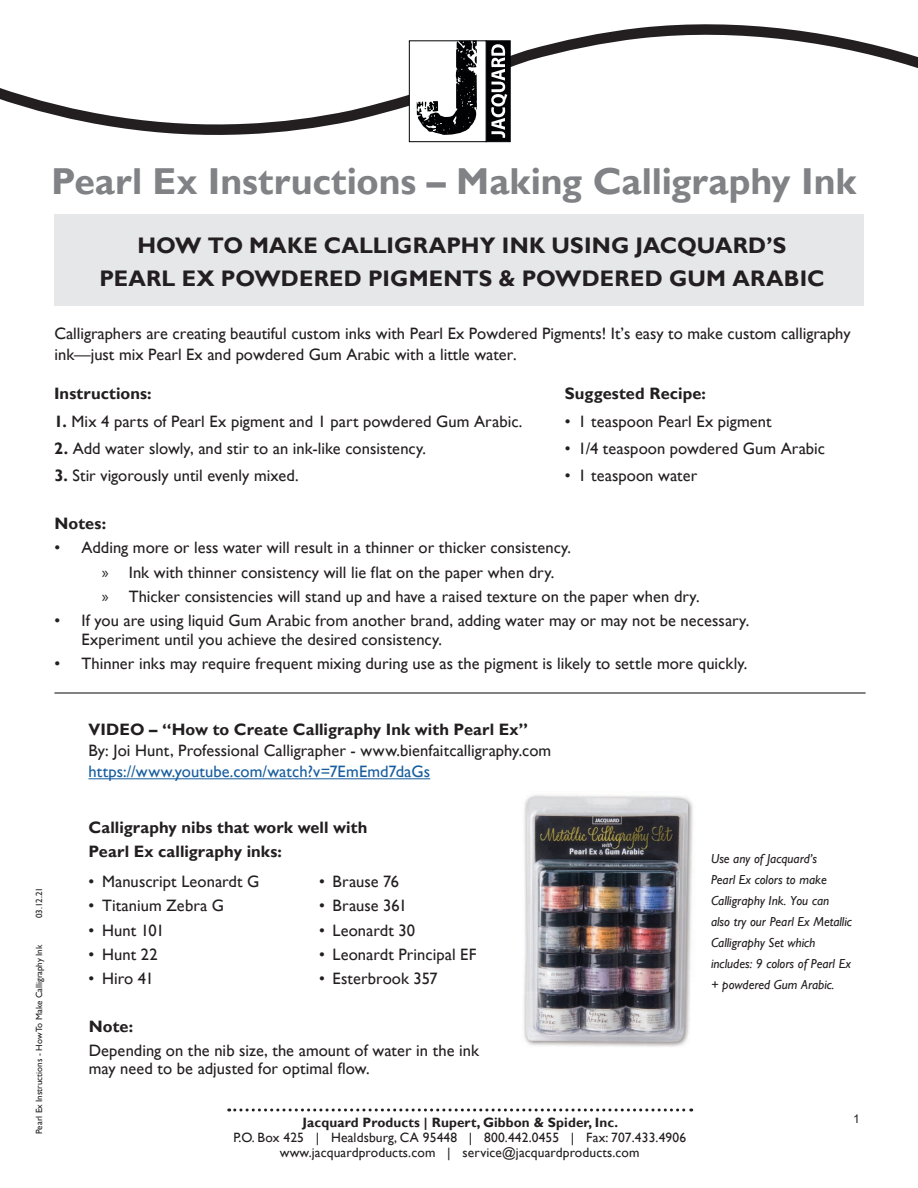
<style>
.page{position:relative;width:918px;height:1188px;background:#fff}
.page>*{position:absolute;margin:0;border:0;box-sizing:border-box;transform-origin:0 0}
.t1{font:700 37.5px "Gill Sans";color:#808285}
.Header_text{font:700 22.5px "Gill Sans";letter-spacing:.005em;color:#231f20}
.Descriptive_text{font:16.5px/18.3px "Gill Sans";color:#231f20}
.Main_Directions_text{font:16.5px/21px "Gill Sans";letter-spacing:.005em;color:#231f20}
.Main_Directions_text-2{font:700 16.5px "Gill Sans";letter-spacing:.005em;color:#231f20}
.t2{font:13.5px/15px "Gill Sans";letter-spacing:.01em;color:#231f20;text-align:center}
.t3{font:700 13.5px "Gill Sans";letter-spacing:.01em;color:#231f20}
.Descriptive_text-2{font:italic 13.05px/21px "Gill Sans";color:#231f20}
.t4{font:12px "Arial";color:#231f20}
.t5{font:9px "Gill Sans";color:#231f20}
.s1{font-weight:700}
.s2{font-family:"Myriad Pro"}
.s3{color:#175d9e}
</style>
<div class="page">
<div style="left:54px;top:214px;width:810px;height:92px;background:#e6e7e9"></div>
<svg style="left:0;top:24px;width:918px;height:114px"></svg>
<div style="left:486px;top:40px;width:25px;height:102px;background:#010203;border:1px solid #010203"></div>
<div style="left:409px;top:40px;width:77px;height:102px;background:#fff;border:1px solid #010203"></div>
<svg style="left:417px;top:41px;width:60px;height:94px"></svg>
<svg style="left:491px;top:44px;width:16px;height:94px"></svg>
<svg style="left:229px;top:1108px;width:463px;height:4px"></svg>
<hr style="left:88px;top:778px;width:342px;height:1px;background:#175d9e">
<img style="left:524px;top:795px;width:169px;height:252px">
<hr style="left:54px;top:692px;width:812px;height:2px;background:#231f20">
<p class="t1" style="left:51px;top:160px;width:807px">Pearl Ex Instructions – Making Calligraphy Ink</p>
<p class="Header_text" style="left:137px;top:232px;width:651px">HOW TO MAKE CALLIGRAPHY INK USING JACQUARD’S</p>
<p class="Header_text" style="left:99px;top:265px;width:727px">PEARL EX POWDERED PIGMENTS &amp; POWDERED GUM ARABIC</p>
<p class="Descriptive_text" style="left:54px;top:323px;width:798px;line-height:21px">Calligraphers are creating beautiful custom inks with Pearl Ex Powdered Pigments! It’s easy to make custom calligraphy ink—just mix Pearl Ex and powdered Gum Arabic with a little water.</p>
<p class="Main_Directions_text-2" style="left:565px;top:384px;width:143px">Suggested Recipe:</p>
<p class="Main_Directions_text" style="left:565px;top:410px;width:208px">• 1 teaspoon Pearl Ex pigment</p>
<p class="Main_Directions_text" style="left:565px;top:438px;width:262px">• 1/4 teaspoon powdered Gum Arabic</p>
<p class="Main_Directions_text" style="left:565px;top:465px;width:134px">• 1 teaspoon water</p>
<p class="Main_Directions_text-2" style="left:54px;top:384px;width:99px">Instructions:</p>
<p class="Main_Directions_text" style="left:54px;top:410px;width:470px"><span class="s1">1.</span> Mix 4 parts of Pearl Ex pigment and 1 part powdered Gum Arabic.</p>
<p class="Main_Directions_text" style="left:54px;top:438px;width:374px"><span class="s1">2.</span> Add water slowly, and stir to an ink-like consistency.</p>
<p class="Main_Directions_text" style="left:54px;top:465px;width:246px"><span class="s1">3.</span> Stir vigorously until evenly mixed.</p>
<p class="Main_Directions_text-2" style="left:54px;top:514px;width:53px">Notes:</p>
<p class="Descriptive_text" style="left:54px;top:539px;width:518px">• Adding more or less water will result in a thinner or thicker consistency.</p>
<p class="Descriptive_text" style="left:102px;top:563px;width:454px"><span class="s2">»</span> Ink with thinner consistency will lie flat on the paper when dry.</p>
<p class="Descriptive_text" style="left:102px;top:587px;width:599px"><span class="s2">»</span> Thicker consistencies will stand up and have a raised texture on the paper when dry.</p>
<p class="Descriptive_text" style="left:81px;top:612px;width:669px;text-indent:-27px">• If you are using liquid Gum Arabic from another brand, adding water may or may not be necessary.<br>Experiment until you achieve the desired consistency.</p>
<p class="Descriptive_text" style="left:54px;top:654px;width:695px">• Thinner inks may require frequent mixing during use as the pigment is likely to settle more quickly.</p>
<p class="t5" style="left:34px;top:918px;width:32px;rotate:-90deg">03.12.21</p>
<p class="t5" style="left:34px;top:1134px;width:191px;rotate:-90deg">Pearl Ex Instructions - How To Make Calligraphy Ink</p>
<p class="Main_Directions_text" style="left:88px;top:719px;width:464px"><span class="s1">VIDEO – “How to Create Calligraphy Ink with Pearl Ex”<br></span>By: Joi Hunt, Professional Calligrapher - www.bienfaitcalligraphy.com <span class="s3">https://www.youtube.com/watch?v=7EmEmd7daGs</span></p>
<p class="Main_Directions_text-2" style="left:88px;top:818px;width:280px">Calligraphy nibs that work well with</p>
<p class="Main_Directions_text-2" style="left:88px;top:842px;width:195px">Pearl Ex calligraphy inks:</p>
<p class="Descriptive_text" style="left:88px;top:872px;width:173px">• Manuscript Leonardt G</p>
<p class="Descriptive_text" style="left:88px;top:897px;width:137px">• Titanium Zebra G</p>
<p class="Descriptive_text" style="left:88px;top:921px;width:77px">• Hunt 101</p>
<p class="Descriptive_text" style="left:88px;top:945px;width:71px">• Hunt 22</p>
<p class="Descriptive_text" style="left:88px;top:970px;width:67px">• Hiro 41</p>
<p class="Descriptive_text" style="left:319px;top:872px;width:82px">• Brause 76</p>
<p class="Descriptive_text" style="left:319px;top:897px;width:90px">• Brause 361</p>
<p class="Descriptive_text" style="left:319px;top:921px;width:98px">• Leonardt 30</p>
<p class="Descriptive_text" style="left:319px;top:945px;width:159px">• Leonardt Principal EF</p>
<p class="Descriptive_text" style="left:319px;top:970px;width:120px">• Esterbrook 357</p>
<p class="Main_Directions_text-2" style="left:89px;top:1016px;width:46px">Note:</p>
<p class="Main_Directions_text" style="left:89px;top:1041px;width:392px;line-height:18.3px">Depending on the nib size, the amount of water in the ink may need to be adjusted for optimal flow.</p>
<p class="t3" style="left:303px;top:1114px;width:317px">Jacquard Products | Rupert, Gibbon &amp; Spider, Inc.</p>
<p class="t2" style="left:233px;top:1130px;width:454px">P.O. Box 425 | Healdsburg, CA 95448 | 800.442.0455 | Fax: 707.433.4906 www.jacquardproducts.com | service@jacquardproducts.com</p>
<p class="Descriptive_text-2" style="left:711px;top:849px;width:142px">Use any of Jacquard’s<br>Pearl Ex colors to make<br>Calligraphy Ink. You can<br>also try our Pearl Ex Metallic<br>Calligraphy Set which includes: 9 colors of Pearl Ex + powdered Gum Arabic.</p>
<p class="t4" style="left:853px;top:1111px;width:8px">1</p>
</div>
